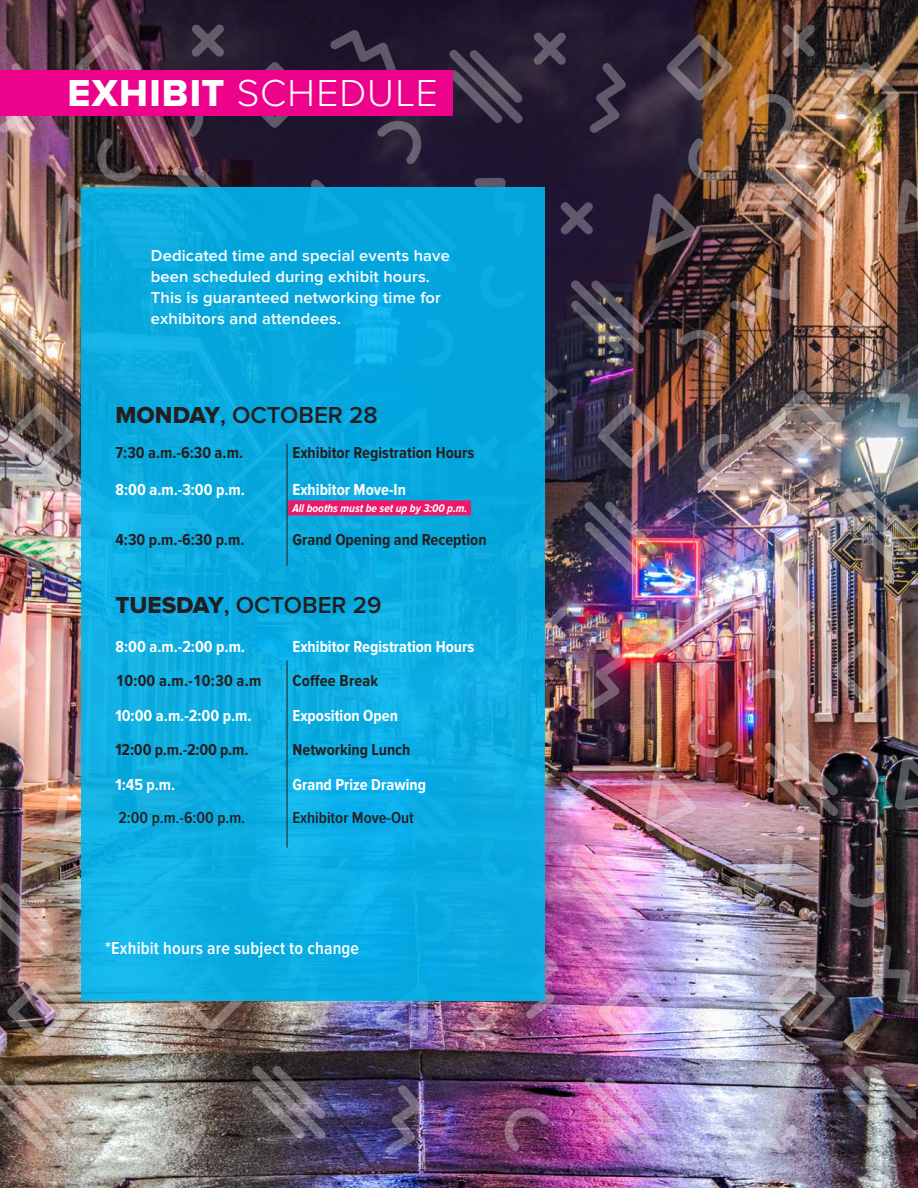
<style>
.page{position:relative;width:918px;height:1188px;background:#fff}
.page>*{position:absolute;margin:0;border:0;box-sizing:border-box;transform-origin:0 0}
.t1{font:300 39px "Proxima Nova";letter-spacing:.025em;color:#fff}
.subhead{font:600 24px "Proxima Nova";color:#231f20}
.white_sidebar_text{font:600 18px "Proxima Nova Cond";letter-spacing:.01em;color:#fff}
.schedule_text{font:700 16.5px "Proxima Nova Cond";color:#231f20}
.schedule_text-2{font:700 16.5px "Proxima Nova Cond";color:#fff}
.white_sidebar_text-2{font:600 16.5px/21px "Proxima Nova";letter-spacing:.01em;color:#fff}
.t2{font:600 16.5px "Proxima Nova Cond";color:#231f20}
.Boxed_text{font:italic 700 11.7px "Proxima Nova Cond";color:#fff}
.s1{font-family:"Proxima Nova Extrabld";font-weight:400}
</style>
<div class="page">
<img style="left:0;top:0;width:918px;height:1188px">
<svg style="left:178px;top:1001px;width:66px;height:31px;background:#7a6359"></svg>
<svg style="left:76px;top:611px;width:5px;height:66px"></svg>
<img style="left:7px;top:978px;width:66px;height:66px">
<svg style="left:0;top:1077px;width:67px;height:74px;background:#998477"></svg>
<img style="left:0;top:882px;width:54px;height:74px">
<svg style="left:252px;top:1065px;width:74px;height:74px;background:#5a545c"></svg>
<svg style="left:108px;top:1010px;width:31px;height:48px"></svg>
<svg style="left:55px;top:769px;width:26px;height:63px;background:#c69986"></svg>
<img style="left:376px;top:1001px;width:52px;height:39px">
<svg style="left:136px;top:1124px;width:70px;height:35px;background:#abaaa4"></svg>
<svg style="left:288px;top:1001px;width:50px;height:3px"></svg>
<svg style="left:0;top:638px;width:35px;height:71px;background:#f6cbc3"></svg>
<img style="left:386px;top:1085px;width:36px;height:71px">
<svg style="left:0;top:778px;width:2px;height:33px"></svg>
<img style="left:833px;top:638px;width:65px;height:66px">
<img style="left:769px;top:966px;width:66px;height:66px">
<img style="left:667px;top:611px;width:65px;height:66px">
<img style="left:598px;top:978px;width:66px;height:66px">
<img style="left:765px;top:742px;width:74px;height:74px">
<img style="left:585px;top:1077px;width:73px;height:74px">
<img style="left:571px;top:856px;width:74px;height:74px">
<img style="left:843px;top:1065px;width:74px;height:74px">
<svg style="left:699px;top:1010px;width:31px;height:48px"></svg>
<svg style="left:505px;top:1105px;width:44px;height:46px;background:#773d67"></svg>
<svg style="left:840px;top:864px;width:44px;height:44px;background:#5f4d51"></svg>
<img style="left:688px;top:714px;width:44px;height:46px">
<img style="left:750px;top:667px;width:47px;height:46px">
<svg style="left:680px;top:906px;width:43px;height:44px"></svg>
<img style="left:645px;top:769px;width:51px;height:63px">
<svg style="left:895px;top:755px;width:23px;height:55px"></svg>
<svg style="left:526px;top:947px;width:32px;height:72px"></svg>
<svg style="left:673px;top:1124px;width:135px;height:35px;background:#b4b3d5"></svg>
<svg style="left:879px;top:944px;width:39px;height:60px;background:#4b4247"></svg>
<svg style="left:730px;top:845px;width:63px;height:47px;background:#998994"></svg>
<img style="left:590px;top:638px;width:36px;height:71px">
<svg style="left:783px;top:600px;width:32px;height:33px"></svg>
<svg style="left:561px;top:778px;width:32px;height:33px"></svg>
<svg style="left:544px;top:608px;width:22px;height:33px"></svg>
<svg style="left:467px;top:1012px;width:32px;height:33px"></svg>
<svg style="left:242px;top:62px;width:66px;height:66px"></svg>
<svg style="left:76px;top:35px;width:66px;height:35px;background:#795060"></svg>
<img style="left:7px;top:402px;width:66px;height:67px">
<svg style="left:174px;top:166px;width:74px;height:21px;background:#402d36"></svg>
<img style="left:0;top:501px;width:67px;height:74px">
<img style="left:0;top:306px;width:54px;height:74px">
<svg style="left:377px;top:120px;width:44px;height:45px;background:#3c3348"></svg>
<svg style="left:97px;top:138px;width:45px;height:46px;background:#423438"></svg>
<svg style="left:160px;top:115px;width:46px;height:22px"></svg>
<svg style="left:55px;top:193px;width:26px;height:63px;background:#80685f"></svg>
<svg style="left:304px;top:179px;width:56px;height:8px"></svg>
<svg style="left:330px;top:30px;width:67px;height:40px;background:#31283e"></svg>
<svg style="left:0;top:63px;width:35px;height:71px"></svg>
<svg style="left:192px;top:24px;width:32px;height:33px"></svg>
<svg style="left:0;top:202px;width:2px;height:33px"></svg>
<img style="left:833px;top:62px;width:65px;height:66px">
<svg style="left:769px;top:390px;width:66px;height:66px;background:#8a7b7a"></svg>
<svg style="left:667px;top:35px;width:65px;height:66px;background:#5c453f"></svg>
<img style="left:598px;top:402px;width:66px;height:67px">
<img style="left:765px;top:166px;width:74px;height:74px">
<img style="left:585px;top:501px;width:73px;height:74px">
<img style="left:571px;top:280px;width:74px;height:74px">
<svg style="left:449px;top:50px;width:74px;height:74px;background:#3f3449"></svg>
<img style="left:843px;top:489px;width:74px;height:74px">
<svg style="left:699px;top:434px;width:31px;height:48px"></svg>
<svg style="left:544px;top:529px;width:5px;height:46px"></svg>
<img style="left:840px;top:288px;width:44px;height:44px">
<svg style="left:688px;top:138px;width:44px;height:46px;background:#865d43"></svg>
<img style="left:750px;top:91px;width:47px;height:46px">
<img style="left:680px;top:330px;width:43px;height:44px">
<svg style="left:645px;top:193px;width:51px;height:63px;background:#45363d"></svg>
<svg style="left:895px;top:179px;width:23px;height:55px"></svg>
<svg style="left:544px;top:371px;width:14px;height:72px"></svg>
<svg style="left:474px;top:178px;width:51px;height:9px"></svg>
<img style="left:727px;top:548px;width:70px;height:35px">
<svg style="left:879px;top:369px;width:39px;height:59px;background:#64747f"></svg>
<img style="left:730px;top:269px;width:63px;height:47px">
<svg style="left:590px;top:63px;width:36px;height:71px;background:#372e44"></svg>
<svg style="left:783px;top:24px;width:32px;height:33px"></svg>
<svg style="left:561px;top:202px;width:32px;height:33px"></svg>
<svg style="left:534px;top:32px;width:32px;height:33px"></svg>
<div style="left:81px;top:187px;width:463px;height:814px;background:linear-gradient(to bottom,#07a8dd,#0fb0e5)"></div>
<div style="left:288px;top:500px;width:183px;height:15px;background:#ed176b"></div>
<hr style="left:287px;top:444px;width:1px;height:122px;background:#231f20">
<hr style="left:287px;top:661px;width:1px;height:187px;background:#231f20">
<div style="left:0;top:70px;width:452px;height:45px;background:#ed028c"></div>
<h1 class="t1" style="left:67px;top:70px;width:372px"><span class="s1">EXHIBIT</span> SCHEDULE</h1>
<p class="white_sidebar_text-2" style="left:151px;top:245px;width:301px">Dedicated time and special events have been scheduled during exhibit hours.<br>This is guaranteed networking time for exhibitors and attendees.</p>
<p class="subhead" style="left:116px;top:401px;width:264px"><span class="s1">MONDAY</span>, OCTOBER 28</p>
<p class="schedule_text" style="left:116px;top:444px;width:129px">7:30 a.m.-6:30 a.m.</p>
<p class="schedule_text" style="left:292px;top:444px;width:183px">Exhibitor Registration Hours</p>
<p class="schedule_text-2" style="left:116px;top:480px;width:131px">8:00 a.m.-3:00 p.m.</p>
<p class="schedule_text-2" style="left:292px;top:480px;width:115px">Exhibitor Move-In</p>
<p class="Boxed_text" style="left:292px;top:501px;width:177px">All booths must be set up by 3:00 p.m.</p>
<p class="schedule_text" style="left:116px;top:530px;width:131px">4:30 p.m.-6:30 p.m.</p>
<p class="schedule_text" style="left:292px;top:530px;width:196px">Grand Opening and Reception</p>
<p class="subhead" style="left:116px;top:592px;width:268px"><span class="s1">TUESDAY</span>, OCTOBER 29</p>
<p class="schedule_text-2" style="left:116px;top:637px;width:131px">8:00 a.m.-2:00 p.m.</p>
<p class="schedule_text-2" style="left:292px;top:637px;width:183px">Exhibitor Registration Hours</p>
<p class="schedule_text" style="left:116px;top:672px;width:147px">10:00 a.m.-10:30 a.m</p>
<p class="schedule_text" style="left:292px;top:672px;width:87px">Coffee Break</p>
<p class="schedule_text-2" style="left:116px;top:706px;width:138px">10:00 a.m.-2:00 p.m.</p>
<p class="schedule_text-2" style="left:292px;top:706px;width:107px">Exposition Open</p>
<p class="schedule_text" style="left:116px;top:741px;width:135px">12:00 p.m.-2:00 p.m.</p>
<p class="schedule_text" style="left:292px;top:741px;width:120px">Networking Lunch</p>
<p class="schedule_text-2" style="left:116px;top:775px;width:61px">1:45 p.m.</p>
<p class="schedule_text-2" style="left:292px;top:775px;width:135px">Grand Prize Drawing</p>
<p class="t2" style="left:118px;top:809px;width:128px">2:00 p.m.-6:00 p.m.</p>
<p class="t2" style="left:292px;top:809px;width:123px">Exhibitor Move-Out</p>
<p class="white_sidebar_text" style="left:105px;top:938px;width:255px">*Exhibit hours are subject to change</p>
</div>
